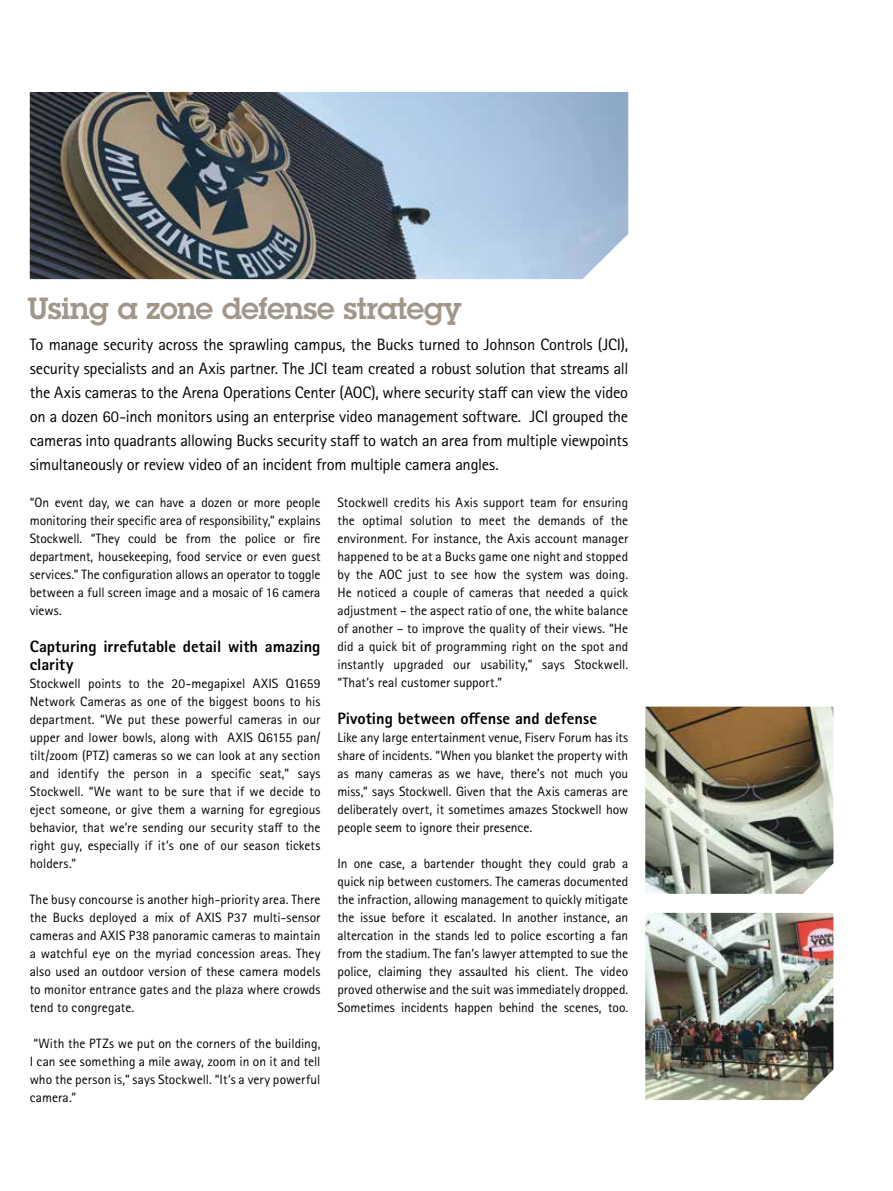
<style>
.page{position:relative;width:893px;height:1191px;background:#fff}
.page>*{position:absolute;margin:0;border:0;box-sizing:border-box;transform-origin:0 0}
.t1{font:600 30px "Lubalin Graph ECG";letter-spacing:-.01em;color:#a19689}
.t2{font:16.5px/24px "Rotis Sans Serif Pro";letter-spacing:-.015em;color:#000;text-align:justify}
.t3{font:800 16.5px/18px "Rotis Sans Serif Pro";color:#000}
.t4{font:13.5px/18px "Rotis Sans Serif Pro";color:#000;text-align:justify}
</style>
<div class="page">
<img style="left:30px;top:92px;width:598px;height:187px">
<img style="left:645px;top:913px;width:188px;height:187px">
<img style="left:645px;top:706px;width:188px;height:187px">
<h1 class="t1" style="left:28px;top:288px;width:435px">Using a zone defense strategy</h1>
<p class="t2" style="left:30px;top:332px;width:600px">To manage security across the sprawling campus, the Bucks turned to Johnson Controls (JCI), security specialists and an Axis partner. The JCI team created a robust solution that streams all the Axis cameras to the Arena Operations Center (AOC), where security staff can view the video on a dozen 60-inch monitors using an enterprise video management software. JCI grouped the cameras into quadrants allowing Bucks security staff to watch an area from multiple viewpoints simultaneously or review video of an incident from multiple camera angles.</p>
<p class="t4" style="left:30px;top:494px;width:292px">“On event day, we can have a dozen or more people monitoring their specific area of responsibility,” explains Stockwell. “They could be from the police or fire department, housekeeping, food service or even guest services.” The configuration allows an operator to toggle between a full screen image and a mosaic of 16 camera views.</p>
<p class="t3" style="left:30px;top:637px;width:292px">Capturing irrefutable detail with amazing clarity</p>
<p class="t4" style="left:30px;top:674px;width:292px">Stockwell points to the 20-megapixel AXIS Q1659<br>Network Cameras as one of the biggest boons to his department. “We put these powerful cameras in our upper and lower bowls, along with AXIS Q6155 pan/ tilt/zoom (PTZ) cameras so we can look at any section and identify the person in a specific seat,” says Stockwell. “We want to be sure that if we decide to eject someone, or give them a warning for egregious behavior, that we’re sending our security staff to the right guy, especially if it’s one of our season tickets holders.”</p>
<p class="t4" style="left:30px;top:890px;width:292px">The busy concourse is another high-priority area. There the Bucks deployed a mix of AXIS P37 multi-sensor cameras and AXIS P38 panoramic cameras to maintain a watchful eye on the myriad concession areas. They also used an outdoor version of these camera models to monitor entrance gates and the plaza where crowds tend to congregate.</p>
<p class="t4" style="left:30px;top:1034px;width:292px">“With the PTZs we put on the corners of the building, I can see something a mile away, zoom in on it and tell who the person is,” says Stockwell. “It’s a very powerful camera.”</p>
<p class="t4" style="left:337px;top:494px;width:292px">Stockwell credits his Axis support team for ensuring the optimal solution to meet the demands of the environment. For instance, the Axis account manager happened to be at a Bucks game one night and stopped by the AOC just to see how the system was doing.<br>He noticed a couple of cameras that needed a quick adjustment – the aspect ratio of one, the white balance of another – to improve the quality of their views. “He did a quick bit of programming right on the spot and instantly upgraded our usability,” says Stockwell. “That’s real customer support.”</p>
<p class="t3" style="left:338px;top:709px;width:261px">Pivoting between offense and defense</p>
<p class="t4" style="left:338px;top:728px;width:292px">Like any large entertainment venue, Fiserv Forum has its share of incidents. “When you blanket the property with as many cameras as we have, there’s not much you miss,” says Stockwell. Given that the Axis cameras are deliberately overt, it sometimes amazes Stockwell how people seem to ignore their presence.</p>
<p class="t4" style="left:338px;top:854px;width:292px">In one case, a bartender thought they could grab a quick nip between customers. The cameras documented the infraction, allowing management to quickly mitigate the issue before it escalated. In another instance, an altercation in the stands led to police escorting a fan from the stadium. The fan’s lawyer attempted to sue the police, claiming they assaulted his client. The video proved otherwise and the suit was immediately dropped.<br>Sometimes incidents happen behind the scenes, too.</p>
</div>
